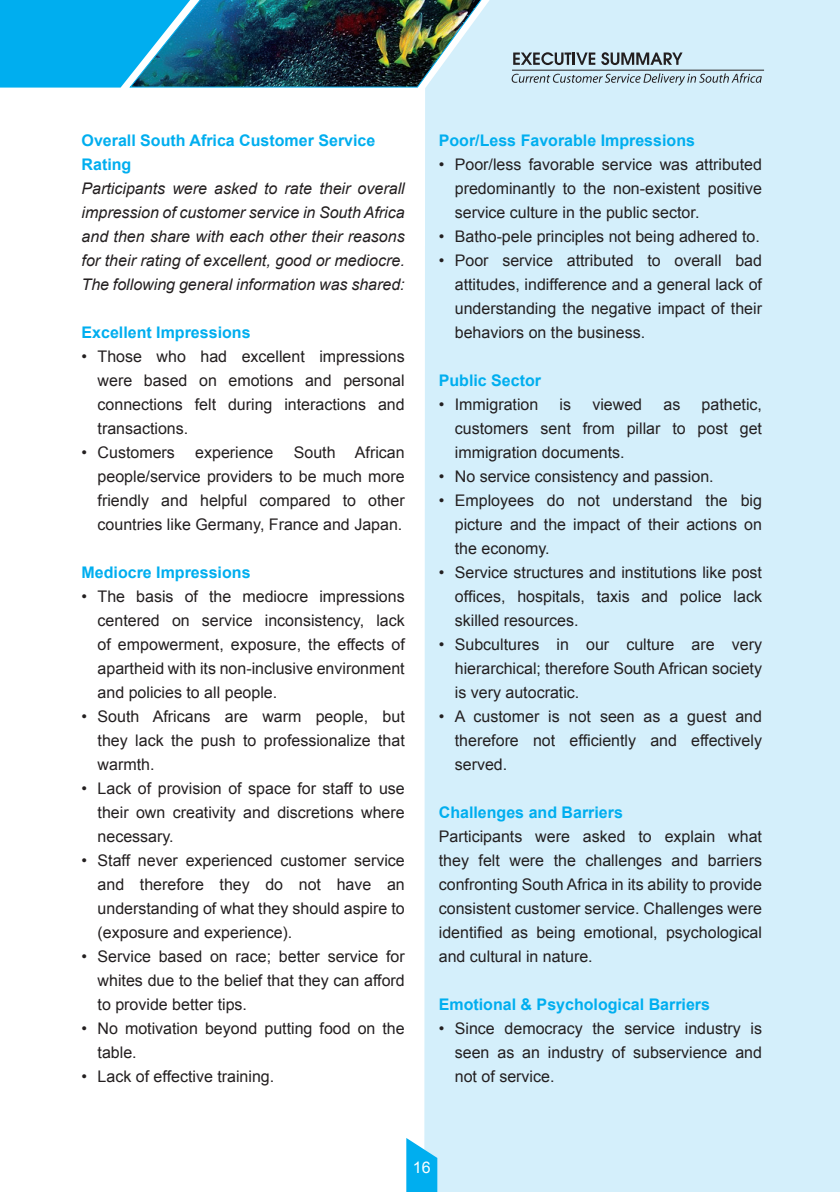
<style>
.page{position:relative;width:840px;height:1192px;background:#fff}
.page>*{position:absolute;margin:0;border:0;box-sizing:border-box;transform-origin:0 0}
.t1{font:16px/24px "Arial";color:#231f20;text-align:justify}
.t2{font:italic 16px/24px "Arial";color:#231f20;text-align:justify}
.t3{font:700 16px/24px "Arial";color:#00aeef}
.t4{font:16px "Arial";color:#fff}
</style>
<div class="page">
<div style="left:424px;top:0;width:416px;height:1192px;background:#d4effb"></div>
<img style="left:0;top:0;width:493px;height:88px">
<svg style="left:511px;top:73px;width:251px;height:13px;background:#b3c8d2"></svg>
<svg style="left:513px;top:52px;width:82px;height:13px"></svg>
<svg style="left:601px;top:52px;width:81px;height:13px"></svg>
<hr style="left:512px;top:70px;width:252px;height:1px;background:#231f20">
<svg style="left:406px;top:1138px;width:31px;height:54px;background:#2bbbf1"></svg>
<p class="t3" style="left:82px;top:129px;width:295px">Overall South Africa Customer Service<br>Rating</p>
<p class="t2" style="left:82px;top:177px;width:325px">Participants were asked to rate their overall impression of customer service in South Africa and then share with each other their reasons for their rating of excellent, good or mediocre.<br>The following general information was shared:</p>
<p class="t3" style="left:82px;top:321px;width:170px">Excellent Impressions</p>
<p class="t1" style="left:98px;top:345px;width:309px;text-indent:-16px">• Those who had excellent impressions were based on emotions and personal connections felt during interactions and transactions.</p>
<p class="t1" style="left:82px;top:441px;width:95px">• Customers</p>
<p class="t1" style="left:195px;top:441px;width:80px">experience</p>
<p class="t1" style="left:98px;top:441px;width:309px;text-indent:196px">South African people/service providers to be much more friendly and helpful compared to other countries like Germany, France and Japan.</p>
<p class="t3" style="left:82px;top:561px;width:170px">Mediocre Impressions</p>
<p class="t1" style="left:98px;top:585px;width:309px;text-indent:-16px">• The basis of the mediocre impressions centered on service inconsistency, lack of empowerment, exposure, the effects of apartheid with its non-inclusive environment and policies to all people.</p>
<p class="t1" style="left:98px;top:705px;width:309px;text-indent:-16px">• South Africans are warm people, but they lack the push to professionalize that warmth.</p>
<p class="t1" style="left:98px;top:777px;width:309px;text-indent:-16px">• Lack of provision of space for staff to use their own creativity and discretions where necessary.</p>
<p class="t1" style="left:98px;top:849px;width:309px;text-indent:-16px">• Staff never experienced customer service and therefore they do not have an understanding of what they should aspire to (exposure and experience).</p>
<p class="t1" style="left:98px;top:945px;width:309px;text-indent:-16px">• Service based on race; better service for whites due to the belief that they can afford to provide better tips.</p>
<p class="t1" style="left:98px;top:1017px;width:309px;text-indent:-16px">• No motivation beyond putting food on the table.</p>
<p class="t1" style="left:82px;top:1065px;width:194px">• Lack of effective training.</p>
<p class="t3" style="left:439px;top:129px;width:258px">Poor/Less Favorable Impressions</p>
<p class="t1" style="left:455px;top:153px;width:309px;text-indent:-16px">• Poor/less favorable service was attributed predominantly to the non-existent positive service culture in the public sector.</p>
<p class="t1" style="left:439px;top:225px;width:323px">• Batho-pele principles not being adhered to.</p>
<p class="t1" style="left:455px;top:249px;width:309px;text-indent:-16px">• Poor service attributed to overall bad attitudes, indifference and a general lack of understanding the negative impact of their behaviors on the business.</p>
<p class="t3" style="left:439px;top:369px;width:104px">Public Sector</p>
<p class="t1" style="left:439px;top:393px;width:101px">• Immigration</p>
<p class="t1" style="left:559px;top:393px;width:13px">is</p>
<p class="t1" style="left:592px;top:393px;width:51px">viewed</p>
<p class="t1" style="left:663px;top:393px;width:18px">as</p>
<p class="t1" style="left:455px;top:393px;width:309px;text-indent:247px">pathetic, customers sent from pillar to post get immigration documents.</p>
<p class="t1" style="left:439px;top:465px;width:276px">• No service consistency and passion.</p>
<p class="t1" style="left:455px;top:489px;width:309px;text-indent:-16px">• Employees do not understand the big picture and the impact of their actions on the economy.</p>
<p class="t1" style="left:455px;top:561px;width:309px;text-indent:-16px">• Service structures and institutions like post offices, hospitals, taxis and police lack skilled resources.</p>
<p class="t1" style="left:455px;top:633px;width:309px;text-indent:-16px">• Subcultures in our culture are very hierarchical; therefore South African society is very autocratic.</p>
<p class="t1" style="left:455px;top:705px;width:309px;text-indent:-16px">• A customer is not seen as a guest and therefore not efficiently and effectively served.</p>
<p class="t3" style="left:439px;top:801px;width:186px">Challenges and Barriers</p>
<p class="t1" style="left:439px;top:825px;width:325px">Participants were asked to explain what they felt were the challenges and barriers confronting South Africa in its ability to provide consistent customer service. Challenges were identified as being emotional, psychological and cultural in nature.</p>
<p class="t3" style="left:439px;top:993px;width:273px">Emotional &amp; Psychological Barriers</p>
<p class="t1" style="left:455px;top:1017px;width:309px;text-indent:-16px">• Since democracy the service industry is seen as an industry of subservience and not of service.</p>
<p class="t4" style="left:413px;top:1156px;width:19px">16</p>
</div>
